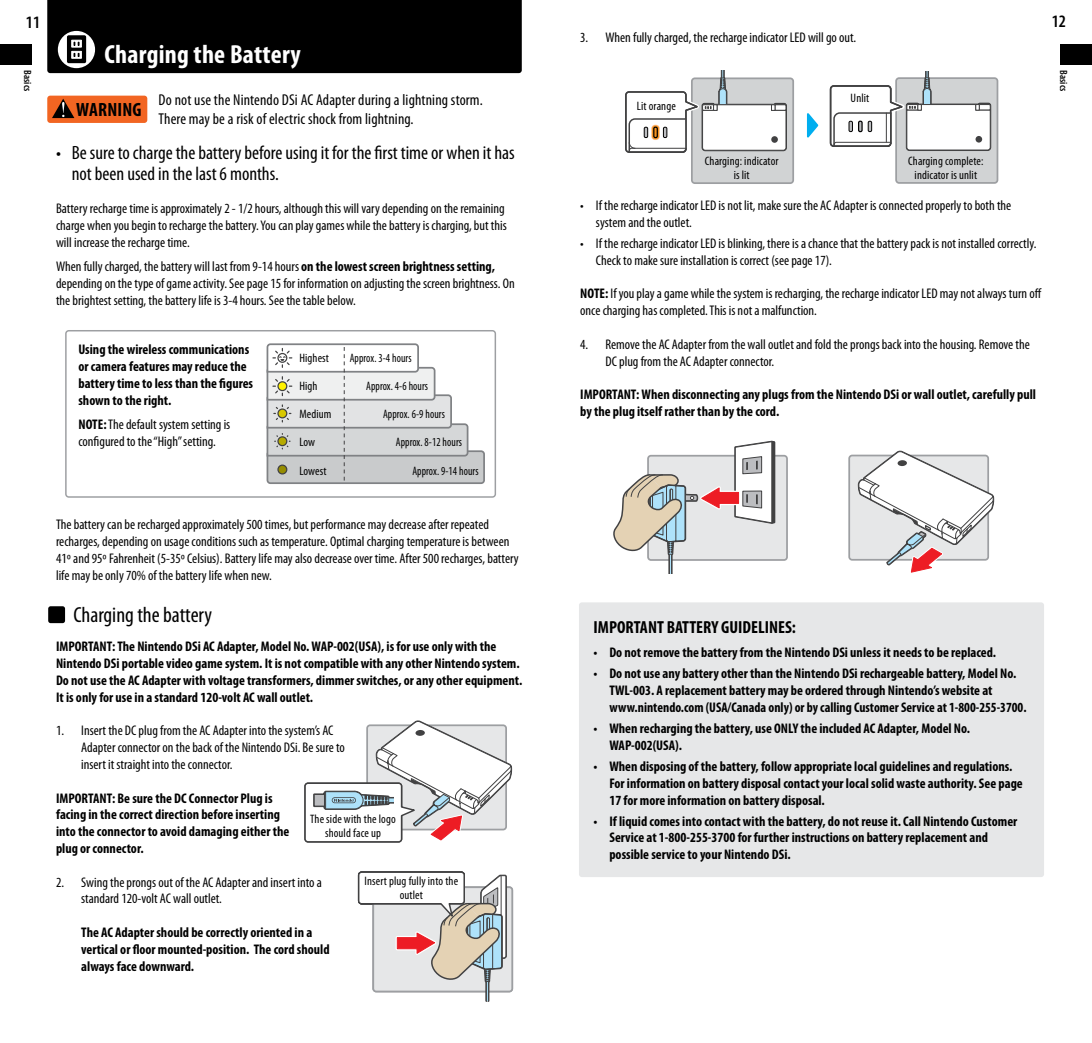
<style>
.page{position:relative;width:1092px;height:1043px;background:#fff}
.page>*{position:absolute;margin:0;border:0;box-sizing:border-box;transform-origin:0 0}
.t1{font:700 condensed 26.25px "Myriad Pro";letter-spacing:.01em;color:#fff}
.t2{font:condensed 21.88px "Myriad Pro";color:#000}
.t3{font:condensed 19.25px/21px "Myriad Pro";color:#000}
.t4{font:700 condensed 19.25px "Myriad Pro";letter-spacing:.01em;color:#000}
.t5{font:700 condensed 17.5px "Myriad Pro";color:#000}
.t6{font:600 condensed 17.5px "Myriad Pro";color:#000}
.t7{font:condensed 15.75px/18.9px "Myriad Pro";letter-spacing:.01em;color:#000}
.t8{font:condensed 14px/16.8px "Myriad Pro";color:#000}
.t9{font:700 condensed 14px/16.8px "Myriad Pro";color:#000}
.t10{font:condensed 12.25px/14px "Myriad Pro";letter-spacing:.01em;color:#000;text-align:center}
.t11{font:condensed 12.25px "Myriad Pro";letter-spacing:.01em;color:#000;scale:.9 1}
.t12{font:600 condensed 10.5px "Myriad Pro";color:#000}
.s1{font-weight:700}
</style>
<div class="page">
<div style="left:47px;top:0;width:474px;height:73px;background:#000"></div>
<svg style="left:304px;top:720px;width:209px;height:123px"></svg>
<hr style="left:395px;top:794px;width:4px;height:13px;background:#fff">
<div style="left:372px;top:886px;width:141px;height:105px;border:2px solid #9d9fa2;border-radius:3px"></div>
<svg style="left:357px;top:871px;width:151px;height:131px"></svg>
<div style="left:849px;top:455px;width:139px;height:104px;background:#e6e7e8;border-radius:3px"></div>
<div style="left:848px;top:454px;width:140px;height:106px;border:2px solid #9d9fa2;border-radius:3px"></div>
<svg style="left:856px;top:450px;width:139px;height:123px"></svg>
<div style="left:648px;top:455px;width:139px;height:104px;background:#e6e7e8;border-radius:3px"></div>
<div style="left:647px;top:454px;width:140px;height:106px;border:2px solid #9d9fa2;border-radius:3px"></div>
<svg style="left:613px;top:440px;width:163px;height:134px"></svg>
<div style="left:579px;top:602px;width:464px;height:274px;background:#e6e7e8;border-radius:3px"></div>
<div style="left:896px;top:78px;width:101px;height:105px;background:#d1d3d4;border-radius:3px"></div>
<div style="left:895px;top:77px;width:103px;height:107px;border:2px solid #9d9fa2;border-radius:3px"></div>
<div style="left:691px;top:78px;width:102px;height:105px;background:#d1d3d4;border-radius:3px"></div>
<div style="left:691px;top:77px;width:103px;height:107px;border:2px solid #9d9fa2;border-radius:3px"></div>
<svg style="left:807px;top:113px;width:12px;height:25px"></svg>
<svg style="left:829px;top:71px;width:163px;height:81px"></svg>
<svg style="left:625px;top:70px;width:162px;height:83px"></svg>
<div style="left:0;top:44px;width:32px;height:21px;background:#000"></div>
<div style="left:1059px;top:44px;width:32px;height:21px;background:#000"></div>
<div style="left:47px;top:96px;width:100px;height:27px;background:#f26522;border-radius:3px"></div>
<svg style="left:52px;top:99px;width:22px;height:19px"></svg>
<div style="left:65px;top:330px;width:431px;height:167px;border:1px solid #9d9fa2;border-radius:3px"></div>
<div style="left:267px;top:451px;width:217px;height:32px;background:#c9cbcc;border-radius:3px"></div>
<div style="left:266px;top:450px;width:219px;height:34px;border:2px solid #808285;border-radius:3px"></div>
<svg style="left:266px;top:343px;width:203px;height:137px"></svg>
<div style="left:48px;top:606px;width:17px;height:17px;background:#000;border-radius:2px"></div>
<p class="t6" style="left:26px;top:11px;width:16px">11</p>
<p class="t12" style="left:34px;top:70px;width:22px;rotate:90deg">Basics</p>
<h1 class="t1" style="left:104px;top:38px;width:198px">Charging the Battery</h1>
<h3 class="t4" style="left:76px;top:97px;width:67px">WARNING</h3>
<h3 class="t3" style="left:72px;top:141px;width:444px;text-indent:-16px">• Be sure to charge the battery before using it for the first time or when it has not been used in the last 6 months.</h3>
<p class="t8" style="left:56px;top:200px;width:452px">Battery recharge time is approximately 2 - 1/2 hours, although this will vary depending on the remaining charge when you begin to recharge the battery.You can play games while the battery is charging, but this will increase the recharge time.</p>
<p class="t8" style="left:56px;top:258px;width:460px">When fully charged, the battery will last from 9-14 hours <span class="s1">on the lowest screen brightness setting, </span>depending on the type of game activity. See page 15 for information on adjusting the screen brightness. On the brightest setting, the battery life is 3-4 hours. See the table below.</p>
<p class="t7" style="left:159px;top:90px;width:326px">Do not use the Nintendo DSi AC Adapter during a lightning storm.<br>There may be a risk of electric shock from lightning.</p>
<p class="t9" style="left:78px;top:341px;width:176px">Using the wireless communications or camera features may reduce the battery time to less than the figures shown to the right.</p>
<p class="t8" style="left:78px;top:416px;width:153px"><span class="s1">NOTE:</span> The default system setting is configured to the “High” setting.</p>
<p class="t10" style="left:299px;top:350px;width:31px">Highest</p>
<p class="t10" style="left:299px;top:378px;width:20px">High</p>
<p class="t10" style="left:299px;top:406px;width:34px">Medium</p>
<p class="t10" style="left:299px;top:434px;width:17px">Low</p>
<p class="t11" style="left:350px;top:350px;width:70px">Approx. 3-4 hours</p>
<p class="t11" style="left:366px;top:378px;width:70px">Approx. 4-6 hours</p>
<p class="t11" style="left:383px;top:406px;width:70px">Approx. 6-9 hours</p>
<p class="t11" style="left:396px;top:434px;width:75px">Approx. 8-12 hours</p>
<p class="t10" style="left:299px;top:463px;width:29px">Lowest</p>
<p class="t11" style="left:412px;top:463px;width:75px">Approx. 9-14 hours</p>
<p class="t8" style="left:56px;top:516px;width:464px">The battery can be recharged approximately 500 times, but performance may decrease after repeated recharges, depending on usage conditions such as temperature. Optimal charging temperature is between 41º and 95º Fahrenheit (5-35º Celsius). Battery life may also decrease over time. After 500 recharges, battery life may be only 70% of the battery life when new.</p>
<h2 class="t2" style="left:74px;top:601px;width:140px">Charging the battery</h2>
<p class="t9" style="left:56px;top:637px;width:467px">IMPORTANT: The Nintendo DSi AC Adapter, Model No. WAP-002(USA), is for use only with the Nintendo DSi portable video game system. It is not compatible with any other Nintendo system.<br>Do not use the AC Adapter with voltage transformers, dimmer switches, or any other equipment.<br>It is only for use in a standard 120-volt AC wall outlet.</p>
<p class="t8" style="left:81px;top:721px;width:265px;text-indent:-25px">1. Insert the DC plug from the AC Adapter into the system’s AC<br>Adapter connector on the back of the Nintendo DSi. Be sure to insert it straight into the connector.</p>
<p class="t9" style="left:56px;top:788px;width:235px">IMPORTANT: Be sure the DC Connector Plug is facing in the correct direction before inserting into the connector to avoid damaging either the plug or connector.</p>
<p class="t8" style="left:81px;top:873px;width:242px;text-indent:-25px">2. Swing the prongs out of the AC Adapter and insert into a standard 120-volt AC wall outlet.</p>
<p class="t9" style="left:81px;top:923px;width:250px">The AC Adapter should be correctly oriented in a vertical or floor mounted-position. The cord should always face downward.</p>
<p class="t10" style="left:310px;top:811px;width:87px">The side with the logo should face up</p>
<p class="t10" style="left:364px;top:873px;width:95px">Insert plug fully into the outlet</p>
<p class="t8" style="left:580px;top:29px;width:277px">3. When fully charged, the recharge indicator LED will go out.</p>
<p class="t10" style="left:636px;top:99px;width:41px">Lit orange</p>
<p class="t10" style="left:850px;top:90px;width:20px">Unlit</p>
<p class="t6" style="left:1051px;top:10px;width:16px">12</p>
<p class="t12" style="left:1069px;top:70px;width:22px;rotate:90deg">Basics</p>
<p class="t10" style="left:705px;top:154px;width:75px">Charging: indicator is lit</p>
<p class="t10" style="left:908px;top:153px;width:77px">Charging complete: indicator is unlit</p>
<p class="t8" style="left:596px;top:197px;width:417px;text-indent:-16px">• If the recharge indicator LED is not lit, make sure the AC Adapter is connected properly to both the system and the outlet.</p>
<p class="t8" style="left:596px;top:235px;width:442px;text-indent:-16px">• If the recharge indicator LED is blinking, there is a chance that the battery pack is not installed correctly.<br>Check to make sure installation is correct (see page 17).</p>
<p class="t8" style="left:580px;top:285px;width:463px"><span class="s1">NOTE:</span> If you play a game while the system is recharging, the recharge indicator LED may not always turn off once charging has completed. This is not a malfunction.</p>
<p class="t8" style="left:605px;top:335px;width:426px;text-indent:-25px">4. Remove the AC Adapter from the wall outlet and fold the prongs back into the housing. Remove the<br>DC plug from the AC Adapter connector.</p>
<p class="t9" style="left:580px;top:386px;width:457px">IMPORTANT: When disconnecting any plugs from the Nintendo DSi or wall outlet, carefully pull by the plug itself rather than by the cord.</p>
<p class="t5" style="left:593px;top:616px;width:204px">IMPORTANT BATTERY GUIDELINES:</p>
<p class="t9" style="left:593px;top:643px;width:404px">• Do not remove the battery from the Nintendo DSi unless it needs to be replaced.</p>
<p class="t9" style="left:609px;top:664px;width:418px;text-indent:-16px">• Do not use any battery other than the Nintendo DSi rechargeable battery, Model No.<br>TWL-003. A replacement battery may be ordered through Nintendo’s website at www.nintendo.com (USA/Canada only) or by calling Customer Service at 1-800-255-3700.</p>
<p class="t9" style="left:609px;top:719px;width:362px;text-indent:-16px">• When recharging the battery, use ONLY the included AC Adapter, Model No.<br>WAP-002(USA).</p>
<p class="t9" style="left:609px;top:757px;width:415px;text-indent:-16px">• When disposing of the battery, follow appropriate local guidelines and regulations.<br>For information on battery disposal contact your local solid waste authority. See page<br>17 for more information on battery disposal.</p>
<p class="t9" style="left:609px;top:811px;width:409px;text-indent:-16px">• If liquid comes into contact with the battery, do not reuse it. Call Nintendo Customer<br>Service at 1-800-255-3700 for further instructions on battery replacement and possible service to your Nintendo DSi.</p>
</div>
